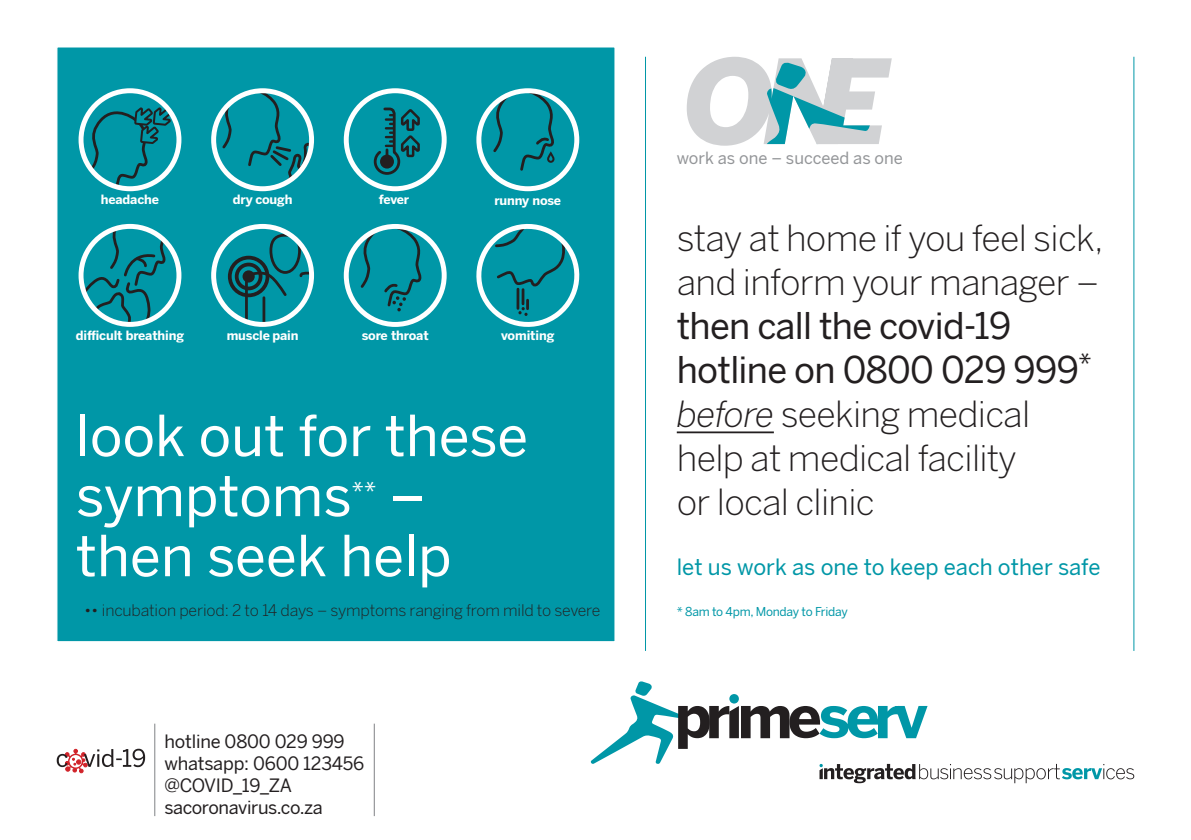
<style>
.page{position:relative;width:1191px;height:840px;background:#fff}
.page>*{position:absolute;margin:0;border:0;box-sizing:border-box;transform-origin:0 0}
.t1{font:56px/60px "Benton Sans";color:#fff}
.t2{font:300 36px/44px "Benton Sans";letter-spacing:-.02em;color:#231f20}
.t3{font:24px "Benton Sans";color:#fff}
.t4{font:22px "Benton Sans";color:#0097a7}
.t5{font:18px/22px "Benton Sans";letter-spacing:-.01em;color:#231f20}
.t6{font:16.4px "Benton Sans";color:#939598}
.t7{font:300 16px "Benton Sans";letter-spacing:-.01em;color:#231f20}
.t8{font:700 12.6px "Benton Sans";letter-spacing:-.01em;color:#fff}
.t9{font:12px "Benton Sans";letter-spacing:-.02em;color:#0097a7}
.s1{font-weight:400}
.s2{font-style:italic}
</style>
<div class="page">
<hr style="left:645px;top:57px;width:1px;height:593px;background:#0097a7">
<hr style="left:1133px;top:57px;width:1px;height:593px;background:#0097a7">
<hr style="left:677px;top:431px;width:97px;height:2px;background:#231f20">
<svg style="left:686px;top:57px;width:205px;height:89px"></svg>
<svg style="left:590px;top:681px;width:544px;height:101px"></svg>
<div style="left:57px;top:47px;width:558px;height:594px;background:#0097a7"></div>
<hr style="left:154px;top:723px;width:1px;height:92px;background:#808285">
<hr style="left:374px;top:723px;width:1px;height:92px;background:#808285">
<svg style="left:57px;top:748px;width:88px;height:24px"></svg>
<svg style="left:81px;top:91px;width:98px;height:98px"></svg>
<svg style="left:86px;top:100px;width:87px;height:89px;background:#17919e"></svg>
<div style="left:79px;top:88px;width:102px;height:103px;border:5px solid #fff;border-radius:50%"></div>
<svg style="left:81px;top:226px;width:98px;height:98px"></svg>
<svg style="left:81px;top:226px;width:89px;height:98px;background:#18929f"></svg>
<div style="left:79px;top:224px;width:102px;height:103px;border:5px solid #fff;border-radius:50%"></div>
<div style="left:346px;top:91px;width:98px;height:98px;background:#0097a7;border-radius:50%"></div>
<svg style="left:373px;top:107px;width:47px;height:68px"></svg>
<div style="left:344px;top:88px;width:102px;height:103px;border:5px solid #fff;border-radius:50%"></div>
<svg style="left:346px;top:226px;width:98px;height:98px;background:#2aa8b5"></svg>
<div style="left:344px;top:224px;width:102px;height:103px;border:5px solid #fff;border-radius:50%"></div>
<svg style="left:357px;top:226px;width:69px;height:85px;background:#1392a0"></svg>
<svg style="left:469px;top:217px;width:117px;height:113px;background:#1f9eab"></svg>
<svg style="left:479px;top:91px;width:98px;height:98px;background:#2ba8b5"></svg>
<div style="left:476px;top:88px;width:103px;height:103px;border:5px solid #fff;border-radius:50%"></div>
<svg style="left:490px;top:91px;width:68px;height:82px;background:#1292a0"></svg>
<div style="left:547px;top:152px;width:7px;height:11px;border:2px solid #231f20;border-radius:3px"></div>
<svg style="left:219px;top:91px;width:92px;height:96px;background:#1996a3"></svg>
<div style="left:211px;top:88px;width:103px;height:103px;border:5px solid #fff;border-radius:50%"></div>
<svg style="left:214px;top:226px;width:97px;height:98px;background:#239eab"></svg>
<svg style="left:244px;top:232px;width:67px;height:92px;background:#16919e"></svg>
<div style="left:211px;top:224px;width:103px;height:103px;border:5px solid #fff;border-radius:50%"></div>
<div style="left:235px;top:262px;width:27px;height:28px;border:4px solid #231f20;border-radius:50%"></div>
<div style="left:228px;top:255px;width:41px;height:42px;border:4px solid #231f20;border-radius:50%"></div>
<div style="left:242px;top:270px;width:13px;height:12px;background:#231f20;border-radius:50%"></div>
<p class="t8" style="left:101px;top:192px;width:60px">headache</p>
<p class="t8" style="left:379px;top:192px;width:32px">fever</p>
<p class="t8" style="left:233px;top:192px;width:61px">dry cough</p>
<p class="t8" style="left:494px;top:192px;width:68px">runny nose</p>
<p class="t8" style="left:76px;top:327px;width:110px">difficult breathing</p>
<p class="t8" style="left:227px;top:327px;width:73px">muscle pain</p>
<p class="t8" style="left:362px;top:327px;width:68px">sore throat</p>
<p class="t8" style="left:501px;top:327px;width:55px">vomiting</p>
<h1 class="t1" style="left:76px;top:406px;width:454px">look out for these symptoms</h1>
<p class="t3" style="left:352px;top:476px;width:26px">**</p>
<h1 class="t1" style="left:76px;top:466px;width:377px;text-indent:313px">– then seek help</h1>
<p class="t6" style="left:677px;top:148px;width:228px">work as one – succeed as one</p>
<p class="t2" style="left:677px;top:215px;width:428px">stay at home if you feel sick, and inform your manager –</p>
<p class="t2" style="left:677px;top:303px;width:416px"><span class="s1">then call the covid-19 hotline on 0800 029 999</span><sup>* </sup><span class="s2">before</span> seeking medical help at medical facility<br>or local clinic</p>
<p class="t4" style="left:677px;top:553px;width:425px">let us work as one to keep each other safe</p>
<p class="t7" style="left:84px;top:600px;width:518px">•• incubation period: 2 to 14 days – symptoms ranging from mild to severe</p>
<p class="t9" style="left:677px;top:604px;width:173px">* 8am to 4pm, Monday to Friday</p>
<p class="t5" style="left:164px;top:730px;width:201px">hotline 0800 029 999 whatsapp: 0600 123456 @COVID_19_ZA sacoronavirus.co.za</p>
</div>
